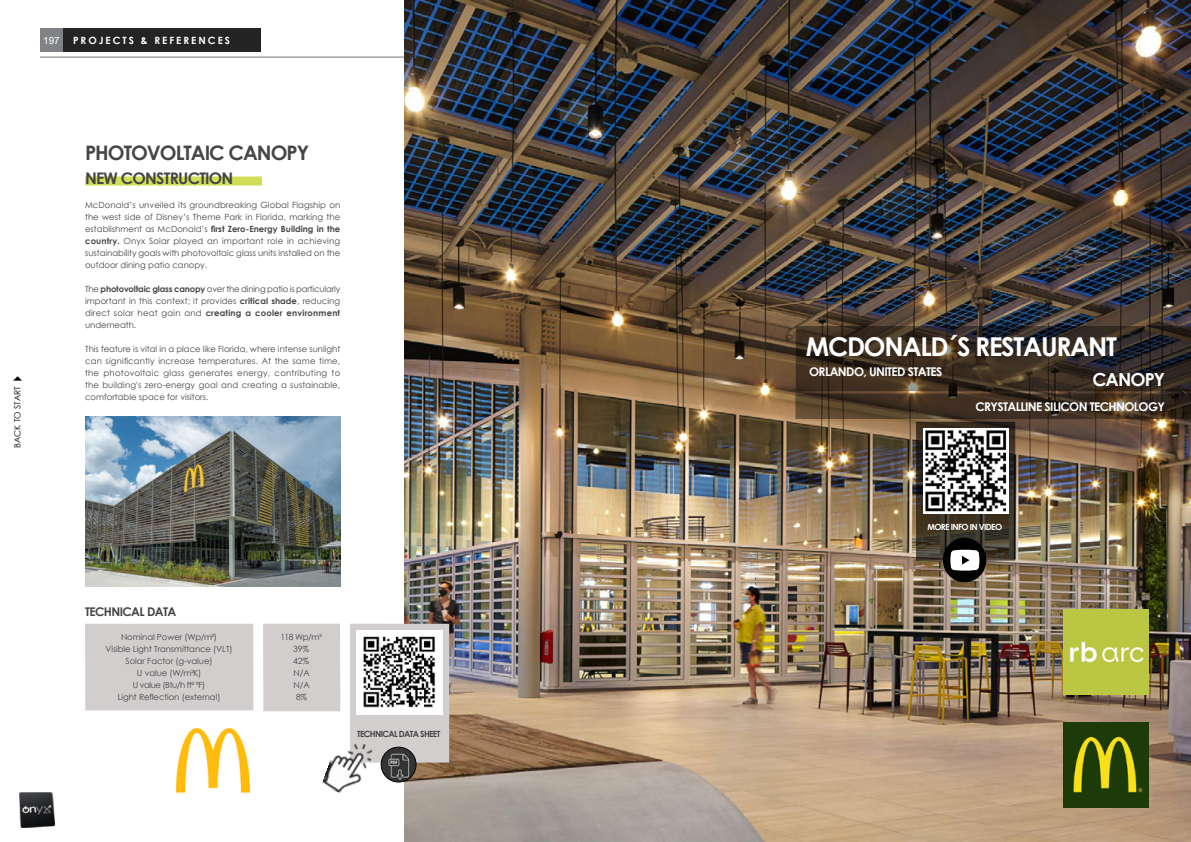
<style>
.page{position:relative;width:1191px;height:842px;background:#fff}
.page>*{position:absolute;margin:0;border:0;box-sizing:border-box;transform-origin:0 0}
.t1{font:700 26px "Century Gothic";letter-spacing:-.05em;color:#fff}
.t2{font:700 20px "Century Gothic";letter-spacing:-.05em;color:#464547}
.t3{font:700 18px "Century Gothic";letter-spacing:-.05em;color:#fff}
.t4{font:700 16px "Century Gothic";letter-spacing:-.05em;color:#464547}
.t5{font:700 12px "Century Gothic";letter-spacing:-.05em;color:#fff}
.t6{font:700 12px "Century Gothic";letter-spacing:-.05em;color:#464547}
.t7{font:700 10px "Century Gothic";letter-spacing:.2em;color:#fff}
.t8{font:10px "Arial";color:#fff}
.t9{font:8.5px/12px "Century Gothic";color:#464547;text-align:justify}
.t10{font:700 8.5px "Century Gothic";letter-spacing:-.075em;color:#464547}
.t11{font:700 8.5px "Century Gothic";letter-spacing:-.075em;color:#fff}
.t12{font:8.5px "Century Gothic";color:#000}
.t13{font:8.4px/12px "Century Gothic";letter-spacing:-.01em;color:#464547;text-align:center}
.s1{font-weight:700}
.s2{font-size:8.5px}
</style>
<div class="page">
<div style="left:40px;top:28px;width:23px;height:23px;background:#808285"></div>
<div style="left:63px;top:28px;width:198px;height:23px;background:#242424"></div>
<hr style="left:40px;top:57px;width:515px;height:1px;background:#73776c">
<img style="left:19px;top:792px;width:37px;height:36px">
<div style="left:85px;top:177px;width:177px;height:9px;background:#d0df56"></div>
<img style="left:404px;top:1px;width:787px;height:841px">
<img style="left:85px;top:416px;width:255px;height:170px">
<img style="left:175px;top:728px;width:75px;height:66px">
<img style="left:1063px;top:609px;width:85px;height:85px">
<svg style="left:795px;top:394px;width:396px;height:25px;background:#423223"></svg>
<svg style="left:795px;top:326px;width:396px;height:65px;background:#362b22"></svg>
<img style="left:1063px;top:723px;width:85px;height:85px">
<div style="left:942px;top:538px;width:44px;height:44px;background:#000300;border-radius:50%"></div>
<svg style="left:916px;top:422px;width:99px;height:139px;background:#3b3429"></svg>
<svg style="left:950px;top:550px;width:29px;height:21px"></svg>
<img style="left:923px;top:428px;width:85px;height:85px">
<div style="left:85px;top:624px;width:168px;height:86px;background:#d2cecd"></div>
<div style="left:263px;top:624px;width:77px;height:87px;background:#d2cecd"></div>
<div style="left:350px;top:624px;width:99px;height:139px;background:#d2cecd"></div>
<img style="left:357px;top:631px;width:85px;height:83px">
<img style="left:381px;top:747px;width:35px;height:35px;border-radius:17px">
<div style="left:381px;top:747px;width:35px;height:35px;border:1px solid #000;border-radius:50%"></div>
<img style="left:322px;top:744px;width:53px;height:49px">
<p class="t8" style="left:43px;top:34px;width:18px">197</p>
<p class="t7" style="left:73px;top:32px;width:158px">PROJECTS &amp; REFERENCES</p>
<p class="t12" style="left:11px;top:448px;width:63px;rotate:-90deg">BACK TO START</p>
<h2 class="t2" style="left:85px;top:138px;width:225px">PHOTOVOLTAIC CANOPY</h2>
<h3 class="t4" style="left:85px;top:166px;width:150px">NEW CONSTRUCTION</h3>
<p class="t9" style="left:85px;top:199px;width:257px">McDonald’s unveiled its groundbreaking Global Flagship on the west side of Disney’s Theme Park in Florida, marking the establishment as McDonald’s <span class="s1">first Zero-Energy Building in the country.</span> Onyx Solar played an important role in achieving sustainability goals with photovoltaic glass units installed on the outdoor dining patio canopy.</p>
<p class="t9" style="left:85px;top:283px;width:257px">The <span class="s1">photovoltaic glass canopy</span> over the dining patio is particularly important in this context; it provides <span class="s1">critical shade</span>, reducing direct solar heat gain and <span class="s1">creating a cooler environment </span>underneath.</p>
<p class="t9" style="left:85px;top:343px;width:257px">This feature is vital in a place like Florida, where intense sunlight can significantly increase temperatures. At the same time, the photovoltaic glass generates energy, contributing to the building's zero-energy goal and creating a sustainable, comfortable space for visitors.</p>
<h3 class="t6" style="left:85px;top:603px;width:93px">TECHNICAL DATA</h3>
<p class="t13" style="left:105px;top:631px;width:129px">Nominal Power (Wp/m²)<br>Visible Light Transmittance (VLT)<br>Solar Factor (g-value)<br>U value (W/m²K)<br>U value (Btu/h ft² ºF)<br>Light Reflection (external)</p>
<p class="t13" style="left:280px;top:631px;width:43px"><span class="s2">118</span> Wp/m²</p>
<p class="t9" style="left:293px;top:643px;width:18px;text-align:center">39%<br>42%<br>N/A<br>N/A<br>8%</p>
<p class="t10" style="left:357px;top:728px;width:85px">TECHNICAL DATA SHEET</p>
<h1 class="t1" style="left:806px;top:327px;width:312px">MCDONALD´S RESTAURANT</h1>
<h3 class="t5" style="left:809px;top:363px;width:135px">ORLANDO, UNITED STATES</h3>
<h3 class="t3" style="left:1092px;top:366px;width:74px">CANOPY</h3>
<h3 class="t5" style="left:975px;top:398px;width:191px">CRYSTALLINE SILICON TECHNOLOGY</h3>
<p class="t11" style="left:927px;top:521px;width:76px">MORE INFO IN VIDEO</p>
</div>
